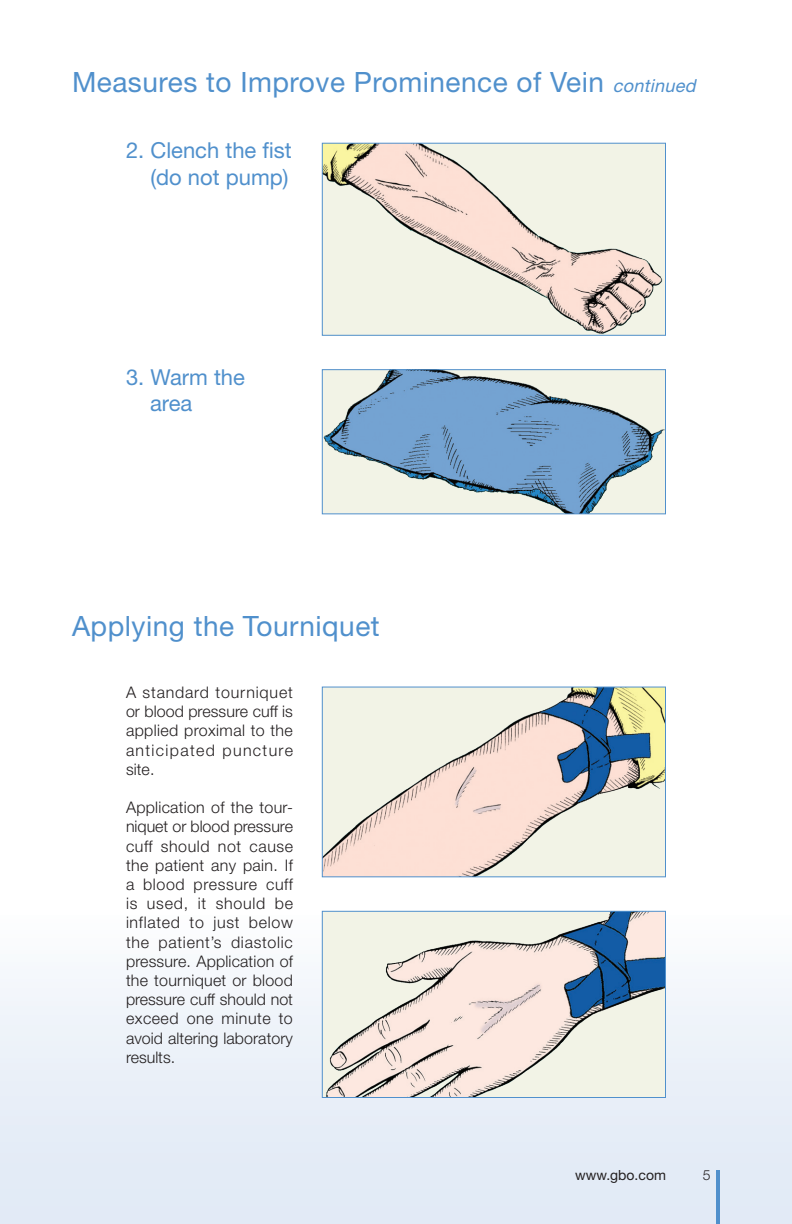
<style>
.page{position:relative;width:792px;height:1224px;background:#fff}
.page>*{position:absolute;margin:0;border:0;box-sizing:border-box;transform-origin:0 0}
.t1{font:28px "Helvetica Neue LT Std";letter-spacing:.02em;color:#5090cc}
.t2{font:22px "Helvetica Neue LT Std";color:#5090cc}
.t3{font:300 16px/19.2px "Helvetica Neue LT Std";letter-spacing:.025em;color:#231f20;text-align:justify}
.t4{font:14px "Helvetica Neue LT Std";color:#231f20}
.t5{font:300 14px "Helvetica Neue LT Std";color:#231f20}
.s1{font-style:italic;font-size:18px}
</style>
<div class="page">
<div style="left:0;top:910px;width:792px;height:314px;background:linear-gradient(to bottom,#fbfcfd,#dee7f5)"></div>
<hr style="left:716px;top:1170px;width:4px;height:54px;background:#5090cc">
<img style="left:324px;top:145px;width:340px;height:189px">
<div style="left:322px;top:143px;width:344px;height:193px;border:1px solid #5090cc"></div>
<img style="left:324px;top:371px;width:340px;height:141px">
<div style="left:322px;top:369px;width:344px;height:145px;border:1px solid #5090cc"></div>
<img style="left:324px;top:689px;width:340px;height:186px">
<div style="left:322px;top:687px;width:344px;height:190px;border:1px solid #5090cc"></div>
<img style="left:324px;top:913px;width:340px;height:183px">
<div style="left:322px;top:911px;width:344px;height:187px;border:1px solid #5090cc"></div>
<p class="t1" style="left:72px;top:65px;width:630px">Measures to Improve Prominence of Vein <span class="s1">continued</span></p>
<p class="t2" style="left:126px;top:137px;width:167px">2. Clench the fist</p>
<p class="t2" style="left:150px;top:164px;width:140px">(do not pump)</p>
<p class="t2" style="left:126px;top:364px;width:121px">3. Warm the</p>
<p class="t2" style="left:150px;top:390px;width:44px">area</p>
<p class="t1" style="left:72px;top:609px;width:309px">Applying the Tourniquet</p>
<p class="t3" style="left:126px;top:682px;width:169px">A standard tourniquet or blood pressure cuff is applied proximal to the anticipated puncture site.</p>
<p class="t3" style="left:126px;top:798px;width:169px">Application of the tour&shy;niquet or blood pressure cuff should not cause the patient any pain. If a blood pressure cuff is used, it should be inflated to just below the patient’s diastolic pressure. Application of the tourniquet or blood pressure cuff should not exceed one minute to avoid altering laboratory results.</p>
<p class="t4" style="left:575px;top:1167px;width:92px">www.gbo.com</p>
<p class="t5" style="left:703px;top:1166px;width:9px">5</p>
</div>
